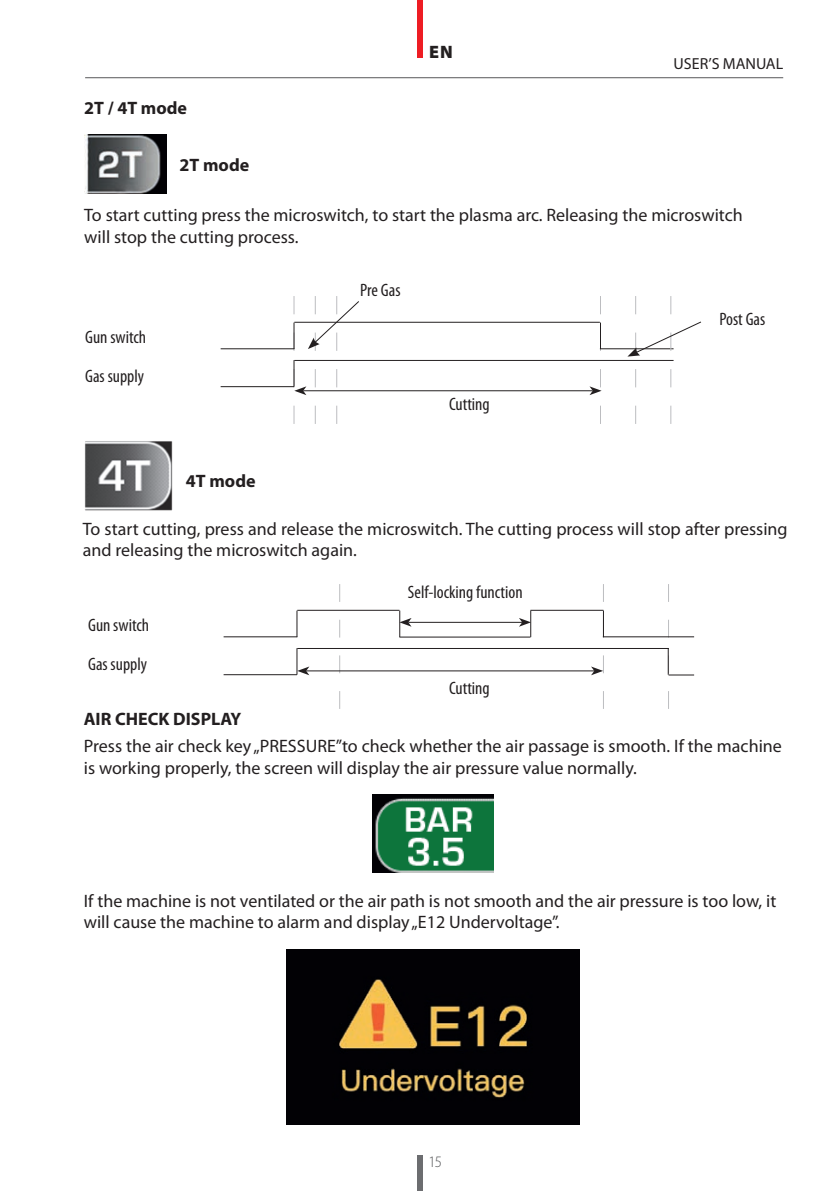
<style>
.page{position:relative;width:840px;height:1191px;background:#fff}
.page>*{position:absolute;margin:0;border:0;box-sizing:border-box;transform-origin:0 0}
.t1{font:18px/21.6px "Myriad Pro";color:#231f20}
.t2{font:condensed 18px "Myriad Pro";color:#231f20}
.t3{font:700 18px "Myriad Pro";color:#231f20}
.t4{font:900 18px "Myriad Pro";color:#231f20}
.t5{font:16px "Myriad Pro";color:#231f20}
.t6{font:300 semi-condensed 16px "Myriad Pro";color:#57585a}
</style>
<div class="page">
<hr style="left:85px;top:77px;width:697px;height:1px;background:#57585a">
<div style="left:417px;top:0;width:5px;height:58px;background:#ee1d23"></div>
<div style="left:417px;top:1155px;width:5px;height:36px;background:#6c6d70"></div>
<hr style="left:220px;top:348px;width:74px;height:1px;background:#231f20">
<hr style="left:223px;top:636px;width:74px;height:1px;background:#231f20">
<hr style="left:599px;top:348px;width:74px;height:1px;background:#231f20">
<hr style="left:602px;top:636px;width:91px;height:1px;background:#231f20">
<hr style="left:294px;top:360px;width:379px;height:1px;background:#231f20">
<hr style="left:297px;top:648px;width:371px;height:1px;background:#231f20">
<hr style="left:294px;top:322px;width:305px;height:1px;background:#231f20">
<hr style="left:297px;top:610px;width:102px;height:1px;background:#231f20">
<hr style="left:530px;top:610px;width:73px;height:1px;background:#231f20">
<hr style="left:399px;top:637px;width:131px;height:1px;background:#231f20">
<svg style="left:296px;top:610px;width:1px;height:27px"></svg>
<svg style="left:339px;top:584px;width:1px;height:125px"></svg>
<hr style="left:220px;top:386px;width:74px;height:1px;background:#231f20">
<hr style="left:223px;top:674px;width:74px;height:1px;background:#231f20">
<svg style="left:667px;top:584px;width:26px;height:125px"></svg>
<svg style="left:627px;top:296px;width:74px;height:128px"></svg>
<hr style="left:303px;top:390px;width:289px;height:1px;background:#231f20">
<svg style="left:293px;top:296px;width:66px;height:128px"></svg>
<svg style="left:589px;top:296px;width:12px;height:128px"></svg>
<hr style="left:306px;top:670px;width:288px;height:1px;background:#231f20">
<svg style="left:296px;top:648px;width:13px;height:27px"></svg>
<svg style="left:590px;top:609px;width:13px;height:67px"></svg>
<hr style="left:408px;top:622px;width:114px;height:1px;background:#231f20">
<svg style="left:399px;top:610px;width:12px;height:27px"></svg>
<svg style="left:518px;top:610px;width:13px;height:27px"></svg>
<img style="left:84px;top:134px;width:82px;height:60px">
<img style="left:84px;top:441px;width:89px;height:70px">
<img style="left:372px;top:794px;width:121px;height:78px">
<img style="left:286px;top:949px;width:292px;height:175px">
<p class="t3" style="left:84px;top:96px;width:104px">2T / 4T mode</p>
<p class="t4" style="left:429px;top:40px;width:25px">EN</p>
<p class="t5" style="left:673px;top:54px;width:111px">USER’S MANUAL</p>
<p class="t3" style="left:179px;top:153px;width:71px">2T mode</p>
<p class="t1" style="left:84px;top:204px;width:659px">To start cutting press the microswitch, to start the plasma arc. Releasing the microswitch will stop the cutting process.</p>
<p class="t2" style="left:85px;top:326px;width:63px">Gun switch</p>
<p class="t2" style="left:85px;top:365px;width:60px">Gas supply</p>
<p class="t2" style="left:360px;top:279px;width:42px">Pre Gas</p>
<p class="t2" style="left:449px;top:393px;width:42px">Cutting</p>
<p class="t2" style="left:719px;top:308px;width:47px">Post Gas</p>
<p class="t3" style="left:186px;top:469px;width:71px">4T mode</p>
<p class="t1" style="left:83px;top:518px;width:706px">To start cutting, press and release the microswitch. The cutting process will stop after pressing and releasing the microswitch again.</p>
<p class="t2" style="left:88px;top:614px;width:63px">Gun switch</p>
<p class="t2" style="left:88px;top:653px;width:60px">Gas supply</p>
<p class="t2" style="left:407px;top:581px;width:116px">Self-locking function</p>
<p class="t2" style="left:449px;top:677px;width:42px">Cutting</p>
<p class="t3" style="left:84px;top:707px;width:159px">AIR CHECK DISPLAY</p>
<p class="t1" style="left:84px;top:735px;width:699px">Press the air check key „PRESSURE”to check whether the air passage is smooth. If the machine is working properly, the screen will display the air pressure value normally.</p>
<p class="t1" style="left:84px;top:889px;width:693px">If the machine is not ventilated or the air path is not smooth and the air pressure is too low, it will cause the machine to alarm and display „E12 Undervoltage”.</p>
<p class="t6" style="left:428px;top:1153px;width:15px">15</p>
</div>
